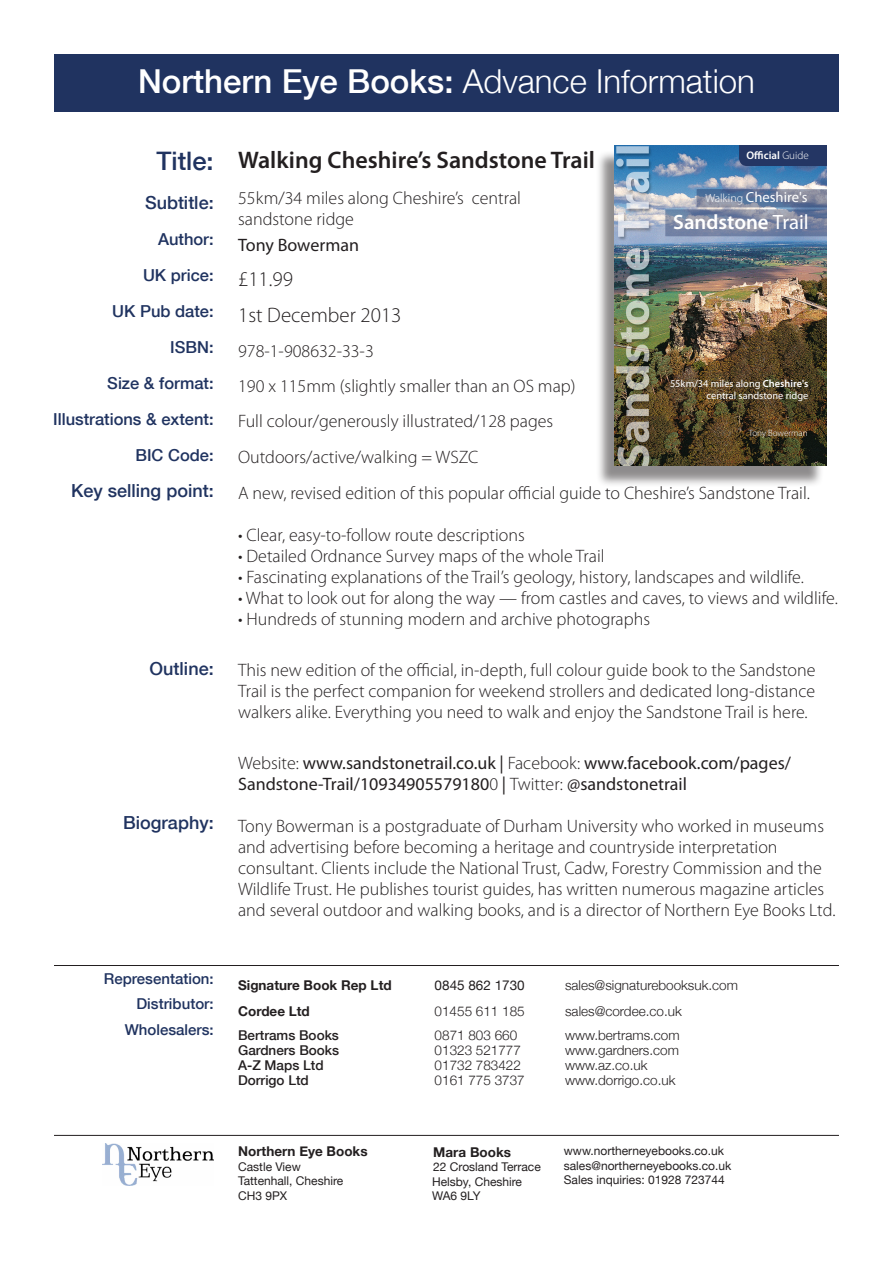
<style>
.page{position:relative;width:893px;height:1263px;background:#fff}
.page>*{position:absolute;margin:0;border:0;box-sizing:border-box;transform-origin:0 0}
.t1{font:300 33px "Helvetica Neue";color:#fff}
.t2{font:500 25.5px "Helvetica Neue";color:#203360}
.t3{font:600 24px "Myriad Pro";color:#231f20}
.t4{font:300 21px "Myriad Pro";color:#231f20}
.t5{font:600 20.7px "Myriad Pro";color:#fff}
.t6{font:300 18px/21px "Myriad Pro";color:#231f20;text-align:justify}
.t7{font:18px/21px "Myriad Pro";color:#231f20}
.t8{font:500 18px "Helvetica Neue";color:#203360}
.t9{font:500 16.5px "Helvetica Neue";color:#203360}
.t10{font:500 15px "Helvetica Neue";color:#203360}
.t11{font:14.55px "Myriad Pro";color:#fff}
.t12{font:300 13.5px "Helvetica Neue";color:#231f20}
.t13{font:700 13.5px "Helvetica Neue";color:#231f20}
.t14{font:500 13.5px "Helvetica Neue";color:#231f20}
.t15{font:13.5px "Helvetica Neue";color:#231f20}
.t16{font:12px "Helvetica Neue";color:#231f20}
.t17{font:600 11.1px "Myriad Pro";color:#fff}
.t18{font:10.35px/12.5px "Myriad Pro";color:#fff;text-align:right}
.t19{font:300 9.15px "Myriad Pro";color:#fff}
.s1{font-weight:500}
.s2{font-weight:300}
.s3{font-weight:300;font-size:11.85px}
.s4{font-weight:400}
.s5{font-weight:600}
</style>
<div class="page">
<div style="left:54px;top:54px;width:785px;height:57px;background:#203360"></div>
<img style="left:103px;top:1143px;width:110px;height:43px">
<hr style="left:54px;top:1135px;width:785px;height:1px;background:#231f20">
<div style="left:596px;top:150px;width:228px;height:337px;background:#231f20;opacity:.51"></div>
<img style="left:615px;top:145px;width:211px;height:320px">
<svg style="left:665px;top:189px;width:161px;height:47px;background:#7d8ba6"></svg>
<div style="left:739px;top:145px;width:87px;height:21px;background:#243664"></div>
<hr style="left:54px;top:965px;width:785px;height:1px;background:#231f20">
<p class="t1" style="left:138px;top:55px;width:618px"><span class="s1">Northern Eye Books:</span> Advance Information</p>
<p class="t2" style="left:156px;top:140px;width:59px">Title:</p>
<p class="t8" style="left:145px;top:188px;width:70px">Subtitle:</p>
<p class="t9" style="left:158px;top:226px;width:57px">Author:</p>
<p class="t9" style="left:143px;top:262px;width:72px">UK price:</p>
<p class="t9" style="left:112px;top:298px;width:103px">UK Pub date:</p>
<p class="t9" style="left:170px;top:334px;width:45px">ISBN:</p>
<p class="t9" style="left:107px;top:370px;width:108px">Size &amp; format:</p>
<p class="t9" style="left:53px;top:406px;width:162px">Illustrations &amp; extent:</p>
<p class="t9" style="left:135px;top:442px;width:80px">BIC Code:</p>
<p class="t8" style="left:71px;top:476px;width:144px">Key selling point:</p>
<p class="t8" style="left:150px;top:654px;width:66px">Outline:</p>
<p class="t8" style="left:123px;top:808px;width:92px">Biography:</p>
<p class="t10" style="left:104px;top:967px;width:111px">Representation:</p>
<p class="t10" style="left:136px;top:992px;width:79px">Distributor:</p>
<p class="t10" style="left:125px;top:1017px;width:90px">Wholesalers:</p>
<p class="t3" style="left:238px;top:147px;width:358px">Walking Cheshire’s Sandstone Trail</p>
<p class="t6" style="left:238px;top:188px;width:284px">55km/34 miles along Cheshire’s central</p>
<p class="t6" style="left:238px;top:209px;width:117px">sandstone ridge</p>
<p class="t7" style="left:238px;top:235px;width:122px">Tony Bowerman</p>
<p class="t4" style="left:238px;top:268px;width:56px">£11.99</p>
<p class="t4" style="left:238px;top:303px;width:165px">1st December 2013</p>
<p class="t6" style="left:238px;top:341px;width:137px">978-1-908632-33-3</p>
<p class="t6" style="left:238px;top:376px;width:339px">190 x 115mm (slightly smaller than an OS map)</p>
<p class="t6" style="left:238px;top:411px;width:317px">Full colour/generously illustrated/128 pages</p>
<p class="t6" style="left:238px;top:447px;width:242px">Outdoors/active/walking = WSZC</p>
<p class="t6" style="left:238px;top:483px;width:573px">A new, revised edition of this popular official guide to Cheshire’s Sandstone Trail.</p>
<p class="t6" style="left:238px;top:525px;width:288px">• Clear, easy-to-follow route descriptions</p>
<p class="t6" style="left:238px;top:546px;width:368px">• Detailed Ordnance Survey maps of the whole Trail</p>
<p class="t6" style="left:238px;top:567px;width:567px">• Fascinating explanations of the Trail’s geology, history, landscapes and wildlife.</p>
<p class="t6" style="left:238px;top:588px;width:601px">• What to look out for along the way — from castles and caves, to views and wildlife.</p>
<p class="t6" style="left:238px;top:609px;width:413px">• Hundreds of stunning modern and archive photographs</p>
<p class="t6" style="left:238px;top:660px;width:579px">This new edition of the official, in-depth, full colour guide book to the Sandstone Trail is the perfect companion for weekend strollers and dedicated long-distance walkers alike. Everything you need to walk and enjoy the Sandstone Trail is here.</p>
<p class="t7" style="left:238px;top:752px;width:554px"><span class="s2">Website:</span> www.sandstonetrail.co.uk | <span class="s2">Facebook:</span> www.facebook.com/pages/<br>Sandstone-Trail/10934905579180<span class="s2">0</span> | <span class="s2">Twitter:</span> @sandstonetrail</p>
<p class="t6" style="left:238px;top:816px;width:599px;text-align:left">Tony Bowerman is a postgraduate of Durham University who worked in museums and advertising before becoming a heritage and countryside interpretation consultant. Clients include the National Trust, Cadw, Forestry Commission and the Wildlife Trust. He publishes tourist guides, has written numerous magazine articles and several outdoor and walking books, and is a director of Northern Eye Books Ltd.</p>
<p class="t17" style="left:746px;top:148px;width:64px">Official <span class="s2">Guide</span></p>
<p class="t11" style="left:705px;top:188px;width:104px"><span class="s3">Walking</span> Cheshire's</p>
<p class="t5" style="left:673px;top:208px;width:137px">Sandstone <span class="s4">Trail</span></p>
<p class="t18" style="left:670px;top:377px;width:140px">55km/34 miles along <span class="s5">Cheshire's </span>central sandstone ridge</p>
<p class="t19" style="left:749px;top:428px;width:60px">Tony Bowerman</p>
<p class="t13" style="left:238px;top:973px;width:155px">Signature Book Rep Ltd</p>
<p class="t15" style="left:435px;top:974px;width:92px">0845 862 1730</p>
<p class="t12" style="left:565px;top:974px;width:174px">sales@signaturebooksuk.com</p>
<p class="t13" style="left:238px;top:999px;width:73px">Cordee Ltd</p>
<p class="t12" style="left:435px;top:1001px;width:92px">01455 611 185</p>
<p class="t12" style="left:565px;top:1001px;width:118px">sales@cordee.co.uk</p>
<p class="t14" style="left:238px;top:1024px;width:102px">Bertrams Books</p>
<p class="t12" style="left:435px;top:1024px;width:84px">0871 803 660</p>
<p class="t12" style="left:565px;top:1024px;width:116px">www.bertrams.com</p>
<p class="t14" style="left:238px;top:1039px;width:103px">Gardners Books</p>
<p class="t12" style="left:435px;top:1039px;width:88px">01323 521777</p>
<p class="t12" style="left:565px;top:1039px;width:115px">www.gardners.com</p>
<p class="t14" style="left:238px;top:1054px;width:87px">A-Z Maps Ltd</p>
<p class="t12" style="left:435px;top:1054px;width:88px">01732 783422</p>
<p class="t12" style="left:565px;top:1054px;width:84px">www.az.co.uk</p>
<p class="t14" style="left:238px;top:1069px;width:72px">Dorrigo Ltd</p>
<p class="t12" style="left:435px;top:1069px;width:92px">0161 775 3737</p>
<p class="t12" style="left:565px;top:1069px;width:112px">www.dorrigo.co.uk</p>
<p class="t13" style="left:238px;top:1139px;width:131px">Northern Eye Books</p>
<p class="t16" style="left:238px;top:1156px;width:64px">Castle View</p>
<p class="t16" style="left:238px;top:1171px;width:107px">Tattenhall, Cheshire</p>
<p class="t16" style="left:238px;top:1185px;width:51px">CH3 9PX</p>
<p class="t13" style="left:433px;top:1140px;width:79px">Mara Books</p>
<p class="t16" style="left:433px;top:1157px;width:109px">22 Crosland Terrace</p>
<p class="t16" style="left:432px;top:1171px;width:92px">Helsby, Cheshire</p>
<p class="t16" style="left:432px;top:1185px;width:50px">WA6 9LY</p>
<p class="t16" style="left:564px;top:1141px;width:162px">www.northerneyebooks.co.uk</p>
<p class="t16" style="left:564px;top:1155px;width:169px">sales@northerneyebooks.co.uk</p>
<p class="t16" style="left:564px;top:1170px;width:162px">Sales inquiries: 01928 723744</p>
</div>
